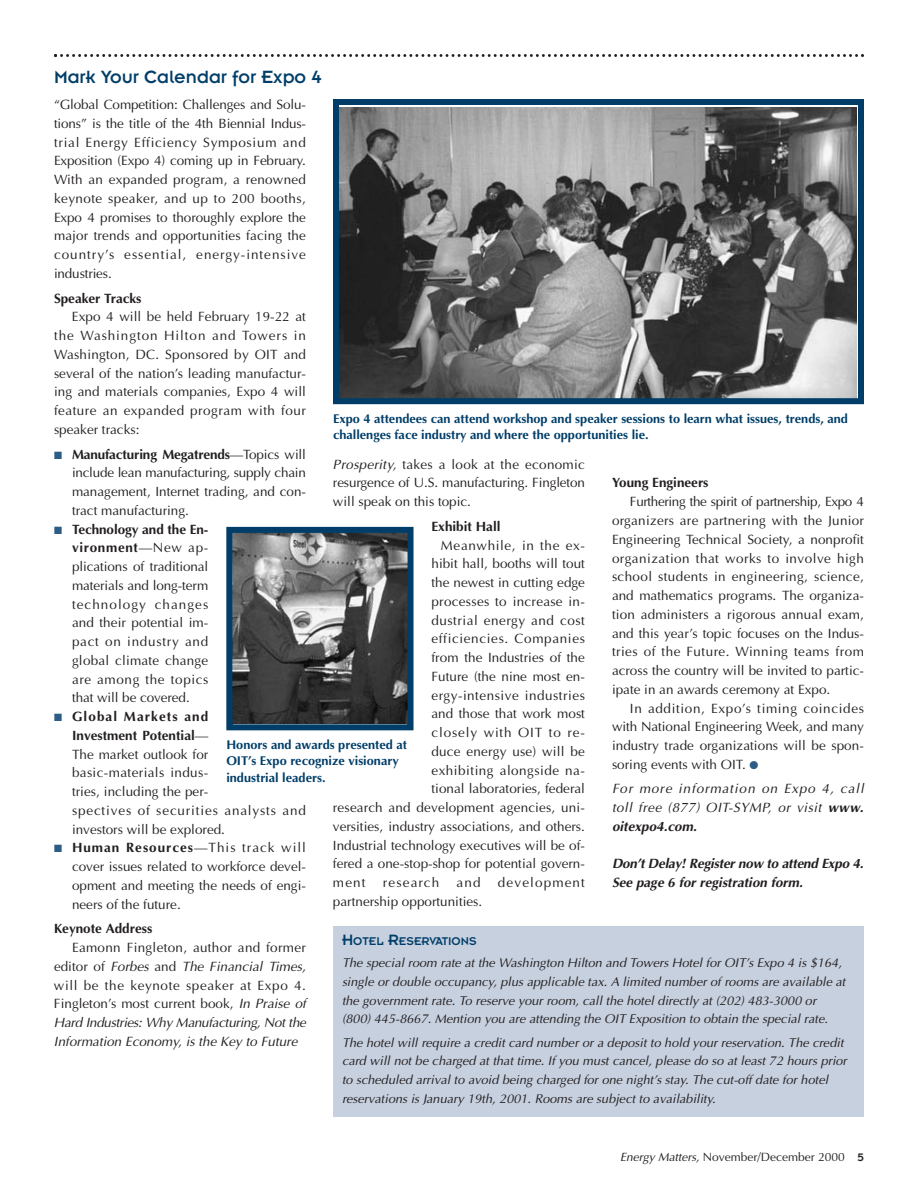
<style>
.page{position:relative;width:918px;height:1188px;background:#fff}
.page>*{position:absolute;margin:0;border:0;box-sizing:border-box;transform-origin:0 0}
.t1{font:19.5px "Insignia";color:#003e69}
.t2{font:13.5px/18.8px "Optima";color:#231f20;text-align:justify}
.t3{font:italic 13.5px/18.8px "Optima";letter-spacing:.015em;color:#231f20;text-align:justify}
.t4{font:13.5px "Optima";letter-spacing:.035em;color:#231f20}
.t5{font:italic 700 13.5px/18.8px "Optima";letter-spacing:-.015em;color:#231f20}
.t6{font:700 13.5px "Optima";color:#231f20}
.t7{font:13.5px "Optima";letter-spacing:.02em;color:#231f20}
.t8{font:13.5px "Optima";letter-spacing:.05em;color:#231f20}
.t9{font:13.5px "Optima";letter-spacing:.065em;color:#231f20}
.t10{font:13.5px "Optima";letter-spacing:.085em;color:#231f20}
.t11{font:13.5px "Optima";letter-spacing:.045em;color:#231f20}
.t12{font:italic 12.75px/18.8px "Optima";color:#231f20}
.t13{font:700 12.75px/16.5px "Optima";color:#003e69}
.t14{font:12.3px "Insignia";color:#003e69}
.t15{font:12px "Optima";color:#231f20}
.s1{color:#2d5c85}
.s2{font-weight:700}
.s3{font-style:normal}
.s4{font-style:italic}
.s5{font-size:16.5px}
.s6{font-family:"Insignia"}
</style>
<div class="page">
<div style="left:333px;top:926px;width:531px;height:191px;background:#c7d0df"></div>
<svg style="left:54px;top:54px;width:810px;height:3px"></svg>
<img style="left:340px;top:108px;width:516px;height:289px">
<div style="left:333px;top:99px;width:531px;height:305px;border:6px solid #003e69"></div>
<img style="left:233px;top:534px;width:174px;height:189px">
<div style="left:226px;top:527px;width:188px;height:203px;border:6px solid #003e69"></div>
<h1 class="t1" style="left:54px;top:71px;width:269px">Mark Your Calendar for Expo 4</h1>
<p class="t2" style="left:54px;top:95px;width:254px">“Global Competition: Challenges and Solu&shy;tions” is the title of the 4th Biennial Indus&shy;trial Energy Efficiency Symposium and Exposition (Expo 4) coming up in February.<br>With an expanded program, a renowned keynote speaker, and up to 200 booths, Expo 4 promises to thoroughly explore the major trends and opportunities facing the country’s essential, energy-intensive industries.</p>
<p class="t6" style="left:54px;top:290px;width:89px">Speaker Tracks</p>
<p class="t2" style="left:54px;top:307px;width:254px;text-indent:18px">Expo 4 will be held February 19-22 at the Washington Hilton and Towers in Washington, DC. Sponsored by OIT and several of the nation’s leading manufactur&shy;ing and materials companies, Expo 4 will feature an expanded program with four speaker tracks:</p>
<p class="t2" style="left:72px;top:445px;width:236px;text-indent:-18px"><span class="s1">■</span> <span class="s2">Manufacturing Megatrends</span>—Topics will include lean manufacturing, supply chain management, Internet trading, and con&shy;tract manufacturing.</p>
<p class="t2" style="left:72px;top:520px;width:138px;text-indent:-18px"><span class="s1">■</span> <span class="s2">Technology and the En&shy;vironment</span>—New ap&shy;plications of traditional materials and long-term technology changes and their potential im&shy;pact on industry and global climate change are among the topics that will be covered.</p>
<p class="t2" style="left:72px;top:707px;width:236px;text-align:left;text-indent:-18px"><span class="s1">■</span> <span class="s2">Global Markets and<br>Investment Potential</span>—<br>The market outlook for<br>basic-materials indus-<br>tries, including the per-<br>spectives of securities analysts and investors will be explored.</p>
<p class="t2" style="left:72px;top:838px;width:236px;text-indent:-18px"><span class="s1">■</span> <span class="s2">Human Resources</span>—This track will cover issues related to workforce devel&shy;opment and meeting the needs of engi&shy;neers of the future.</p>
<p class="t6" style="left:54px;top:921px;width:100px">Keynote Address</p>
<p class="t3" style="left:54px;top:938px;width:254px;text-indent:18px"><span class="s3">Eamonn Fingleton, author and former editor of</span> Forbes <span class="s3">and</span> The Financial Times, <span class="s3">will be the keynote speaker at Expo 4.<br>Fingleton’s most current book,</span> In Praise of Hard Industries: Why Manufacturing, Not the Information Economy, is the Key to Future</p>
<p class="t13" style="left:333px;top:410px;width:517px">Expo 4 attendees can attend workshop and speaker sessions to learn what issues, trends, and challenges face industry and where the opportunities lie.</p>
<p class="t2" style="left:333px;top:455px;width:254px"><span class="s4">Prosperity,</span> takes a look at the economic resurgence of U.S. manufacturing. Fingleton will speak on this topic.</p>
<p class="t6" style="left:432px;top:518px;width:71px">Exhibit Hall</p>
<p class="t11" style="left:441px;top:537px;width:145px">Meanwhile, in the ex-</p>
<p class="t2" style="left:432px;top:554px;width:155px">hibit hall, booths will tout</p>
<p class="t2" style="left:432px;top:573px;width:155px">the newest in cutting edge</p>
<p class="t7" style="left:432px;top:593px;width:155px">processes to increase in-</p>
<p class="t4" style="left:432px;top:612px;width:155px">dustrial energy and cost</p>
<p class="t8" style="left:432px;top:631px;width:155px">efficiencies. Companies</p>
<p class="t2" style="left:432px;top:648px;width:155px">from the Industries of the</p>
<p class="t2" style="left:432px;top:667px;width:155px">Future (the nine most en-</p>
<p class="t4" style="left:432px;top:687px;width:155px">ergy-intensive industries</p>
<p class="t2" style="left:432px;top:704px;width:155px">and those that work most</p>
<p class="t9" style="left:432px;top:725px;width:155px">closely with OIT to re-</p>
<p class="t2" style="left:432px;top:742px;width:155px">duce energy use) will be</p>
<p class="t4" style="left:432px;top:762px;width:155px">exhibiting alongside na-</p>
<p class="t2" style="left:432px;top:779px;width:155px">tional laboratories, federal</p>
<p class="t2" style="left:333px;top:798px;width:253px">research and development agencies, uni-</p>
<p class="t2" style="left:333px;top:817px;width:254px">versities, industry associations, and others.</p>
<p class="t2" style="left:333px;top:836px;width:254px">Industrial technology executives will be of-</p>
<p class="t2" style="left:333px;top:854px;width:254px">fered a one-stop-shop for potential govern-</p>
<p class="t2" style="left:333px;top:873px;width:34px">ment</p>
<p class="t10" style="left:383px;top:875px;width:58px">research</p>
<p class="t2" style="left:457px;top:873px;width:26px">and</p>
<p class="t10" style="left:498px;top:875px;width:89px">development</p>
<p class="t2" style="left:333px;top:892px;width:151px">partnership opportunities.</p>
<p class="t6" style="left:612px;top:475px;width:98px">Young Engineers</p>
<p class="t2" style="left:612px;top:492px;width:254px;text-indent:18px">Furthering the spirit of partnership, Expo 4 organizers are partnering with the Junior Engineering Technical Society, a nonprofit organization that works to involve high school students in engineering, science, and mathematics programs. The organiza&shy;tion administers a rigorous annual exam, and this year’s topic focuses on the Indus&shy;tries of the Future. Winning teams from across the country will be invited to partic&shy;ipate in an awards ceremony at Expo.</p>
<p class="t2" style="left:612px;top:698px;width:253px;text-indent:18px">In addition, Expo’s timing coincides with National Engineering Week, and many industry trade organizations will be spon&shy;soring events with OIT. <span class="s1">●</span></p>
<p class="t3" style="left:612px;top:779px;width:254px">For more information on Expo 4, call toll free (877) OIT-SYMP, or visit <span class="s2">www. oitexpo4.com.</span></p>
<p class="t5" style="left:612px;top:854px;width:253px">Don’t Delay! Register now to attend Expo 4.<br>See page 6 for registration form.</p>
<p class="t13" style="left:226px;top:736px;width:182px">Honors and awards presented at<br>OIT’s Expo recognize visionary industrial leaders.</p>
<p class="t14" style="left:342px;top:938px;width:136px"><span class="s5">H</span>OTEL <span class="s5">R</span>ESERVATIONS</p>
<p class="t12" style="left:342px;top:953px;width:505px">The special room rate at the Washington Hilton and Towers Hotel for OIT’s Expo 4 is $164, single or double occupancy, plus applicable tax. A limited number of rooms are available at the government rate. To reserve your room, call the hotel directly at (202) 483-3000 or (800) 445-8667. Mention you are attending the OIT Exposition to obtain the special rate.</p>
<p class="t12" style="left:342px;top:1033px;width:506px">The hotel will require a credit card number or a deposit to hold your reservation. The credit card will not be charged at that time. If you must cancel, please do so at least 72 hours prior to scheduled arrival to avoid being charged for one night’s stay. The cut-off date for hotel reservations is January 19th, 2001. Rooms are subject to availability.</p>
<p class="t15" style="left:620px;top:1150px;width:245px"><span class="s4">Energy Matters,</span> November/December 2000 <span class="s6">5</span></p>
</div>
